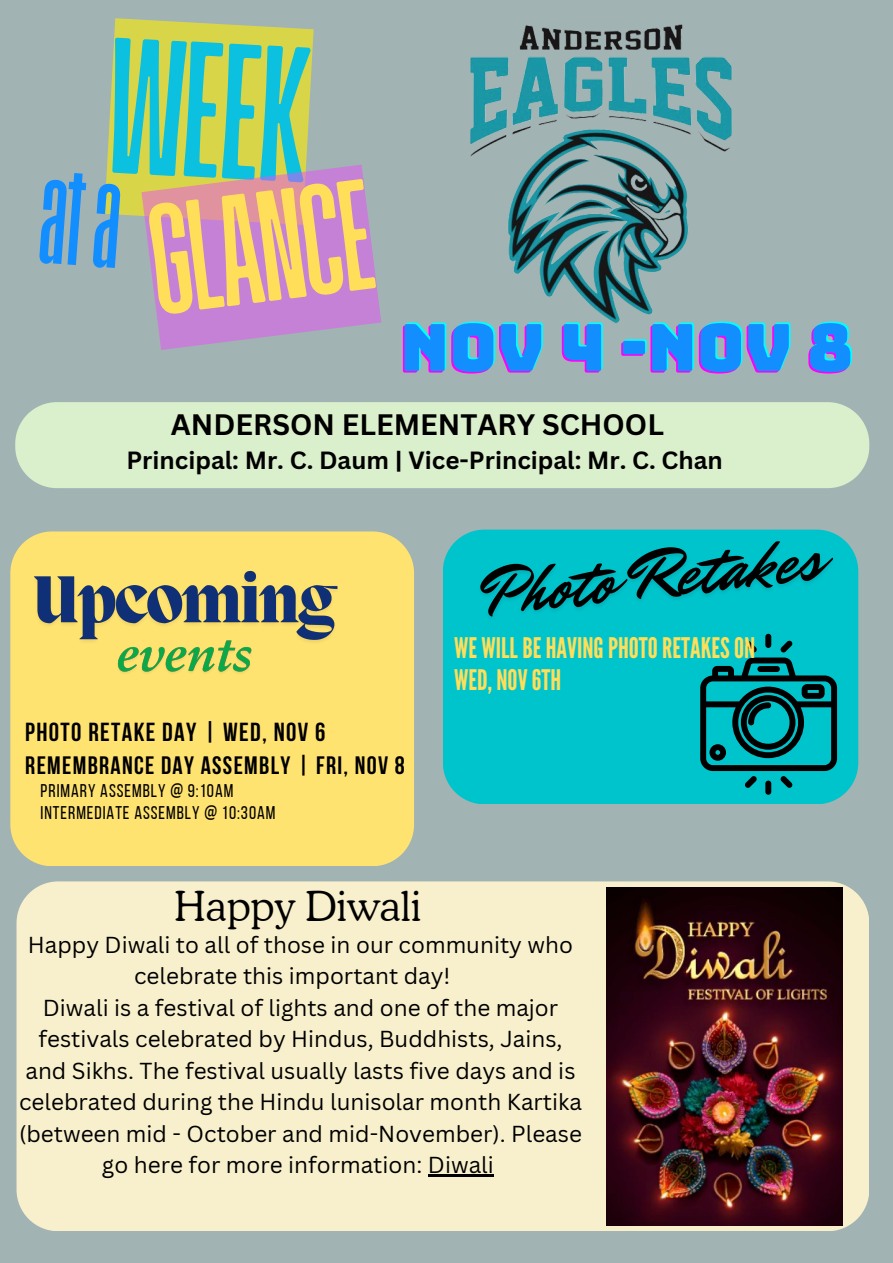
<style>
.page{position:relative;width:893px;height:1263px;background:#a2b3b4}
.page>*{position:absolute;margin:0;border:0;box-sizing:border-box;transform-origin:0 0}
.t1{font:203.92px "Paalalabas Display Condens BETA";color:#0cc0df}
.t2{font:166.12px "Paalalabas Display Condens BETA";color:#ffde59}
.t3{font:65.18px "Bungee";color:#f0f}
.t4{font:300 41.25px "Cooper BT";color:#000}
.t5{font:700 28.8px "Canva Sans";color:#000}
.t6{font:28.35px/31.6px "League Gothic";color:#ffde59}
.t7{font:700 26.03px "Bebas Neue";letter-spacing:.055em;color:#000}
.t8{font:700 25.12px "Bebas Neue";letter-spacing:.055em;color:#000}
.t9{font:700 24.22px "Canva Sans";color:#000}
.t10{font:22.5px/31.5px "Canva Sans";color:#000}
.t11{font:18.38px "Bebas Neue";letter-spacing:.055em;color:#000}
</style>
<div class="page">
<img style="left:470px;top:24px;width:262px;height:300px">
<div style="left:10px;top:531px;width:404px;height:335px;background:#ffe371"></div>
<img style="left:114px;top:649px;width:144px;height:34px">
<img style="left:29px;top:568px;width:316px;height:81px">
<div style="left:443px;top:532px;width:415px;height:272px;background:#00c4cc"></div>
<div style="left:765px;top:780px;width:6px;height:15px;background:#000;border-radius:3px"></div>
<svg style="left:700px;top:643px;width:137px;height:145px;background:#008186"></svg>
<img style="left:469px;top:529px;width:376px;height:114px">
<div style="left:15px;top:402px;width:854px;height:86px;background:#daefcb"></div>
<div style="left:17px;top:881px;width:852px;height:350px;background:#f8f0cc"></div>
<img style="left:606px;top:888px;width:237px;height:337px">
<hr style="left:428px;top:1175px;width:66px;height:2px;background:#000">
<svg style="left:104px;top:18px;width:277px;height:332px"></svg>
<h1 class="t1" style="left:113px;top:17px;width:204px;rotate:3deg">WEEk</h1>
<h2 class="t2" style="left:141px;top:190px;width:227px;rotate:-7deg">glance</h2>
<h3 class="t3" style="left:398px;top:316px;width:455px">NOV 4 -NOV 8</h3>
<p class="t5" style="left:171px;top:404px;width:494px">ANDERSON ELEMENTARY SCHOOL</p>
<p class="t9" style="left:126px;top:443px;width:598px">Principal: Mr. C. Daum | Vice-Principal: Mr. C. Chan</p>
<p class="t7" style="left:25px;top:722px;width:302px">PHOTO RETAKE DAY | WED, NOV 6</p>
<h5 class="t8" style="left:25px;top:755px;width:381px">REMEMBRANCE DAY ASSEMBLY | FRI, NOV 8</h5>
<p class="t11" style="left:41px;top:784px;width:194px">PRIMARY ASSEMBLY @ 9:10AM</p>
<p class="t11" style="left:41px;top:805px;width:236px">INTERMEDIATE ASSEMBLY @ 10:30AM</p>
<p class="t6" style="left:454px;top:633px;width:303px">WE WILLBEHAVINGPHOTORETAKESON<br>WED,NOV6TH</p>
<p class="t4" style="left:174px;top:881px;width:248px">Happy Diwali</p>
<p class="t10" style="left:134px;top:928px;width:440px;text-indent:-106px">Happy Diwali to all of those in our community who celebrate this important day!</p>
<p class="t10" style="left:19px;top:991px;width:564px;text-align:center">Diwali is a festival of lights and one of the major festivals celebrated by Hindus, Buddhists, Jains, and Sikhs. The festival usually lasts five days and is celebrated during the Hindu lunisolar month Kartika (between mid - October and mid-November). Please go here for more information: Diwali</p>
</div>
